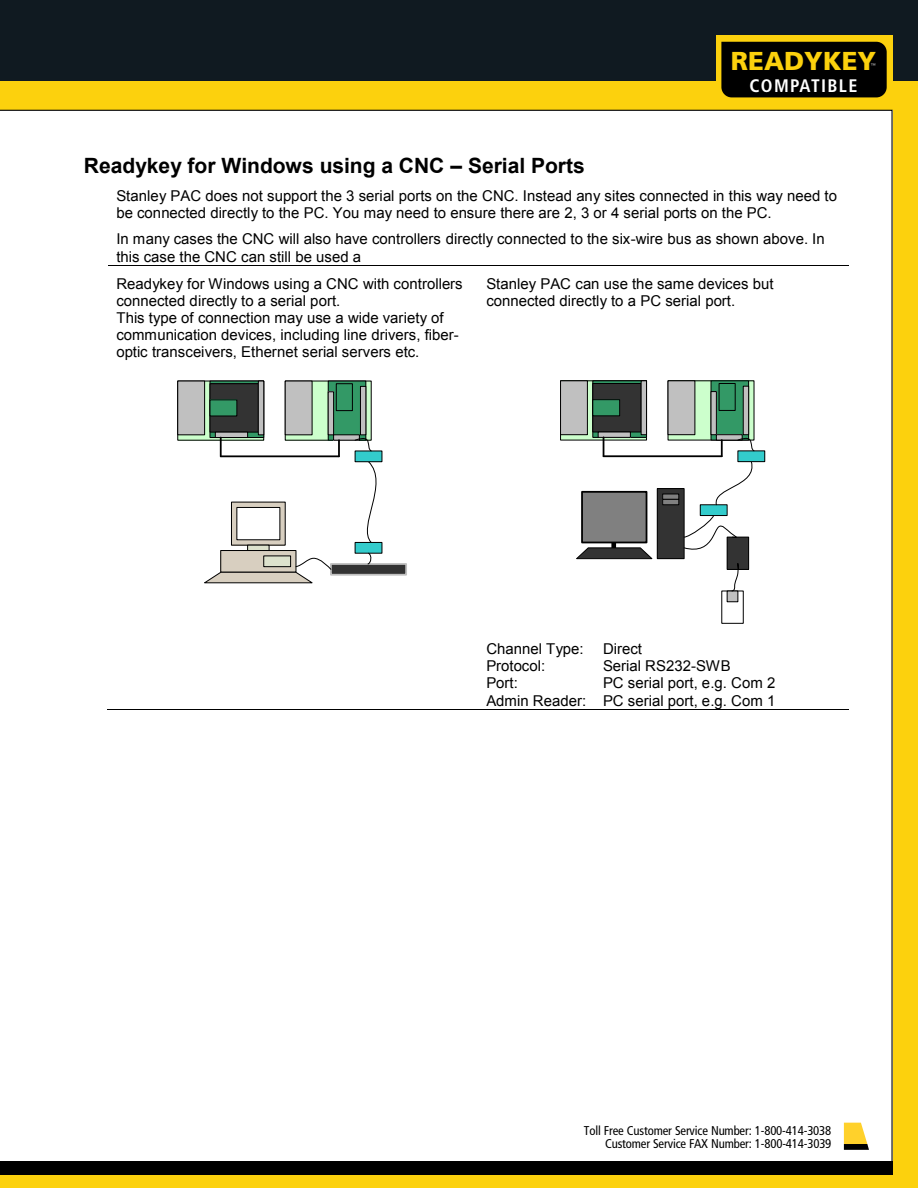
<style>
.page{position:relative;width:918px;height:1188px;background:#fff}
.page>*{position:absolute;margin:0;border:0;box-sizing:border-box;transform-origin:0 0}
.t1{font:900 25.95px "Frutiger";color:#fcd10d}
.t2{font:700 21px "Arial";letter-spacing:-.005em;color:#000}
.t3{font:700 condensed 18.15px "Frutiger";letter-spacing:.075em;color:#fff}
.t4{font:15px/17.2px "Arial";color:#000}
.t5{font:condensed 12.75px/13.5px "Frutiger";letter-spacing:-.015em;color:#000;text-align:right}
.t6{font:300 condensed 5.25px "Frutiger";color:#fff}
</style>
<div class="page">
<div style="left:0;top:0;width:918px;height:84px;background:#101a21"></div>
<div style="left:0;top:81px;width:918px;height:1107px;background:#fcd10d"></div>
<div style="left:0;top:110px;width:893px;height:1051px;background:#fff"></div>
<div style="left:716px;top:35px;width:177px;height:66px;background:#fcd10d"></div>
<div style="left:0;top:1161px;width:893px;height:13px;background:#000"></div>
<svg style="left:844px;top:1123px;width:25px;height:27px"></svg>
<div style="left:721px;top:42px;width:166px;height:55px;background:#000"></div>
<div style="left:38px;top:130px;width:825px;height:958px;background:#fff"></div>
<hr style="left:108px;top:265px;width:370px;height:1px;background:#000">
<hr style="left:479px;top:265px;width:369px;height:1px;background:#000">
<svg style="left:233px;top:504px;width:50px;height:39px"></svg>
<div style="left:248px;top:545px;width:21px;height:6px;background:#dde2cd"></div>
<svg style="left:221px;top:551px;width:75px;height:21px"></svg>
<div style="left:221px;top:550px;width:75px;height:22px;border:1px solid #000"></div>
<div style="left:237px;top:507px;width:43px;height:33px;background:#fff"></div>
<div style="left:237px;top:507px;width:43px;height:33px;border:1px solid #000"></div>
<svg style="left:180px;top:383px;width:30px;height:55px"></svg>
<div style="left:178px;top:381px;width:27px;height:54px;background:#c0c0c0"></div>
<div style="left:178px;top:381px;width:27px;height:54px;border:1px solid #000"></div>
<svg style="left:212px;top:383px;width:50px;height:53px"></svg>
<div style="left:210px;top:381px;width:54px;height:57px;border:1px solid #000"></div>
<div style="left:210px;top:384px;width:48px;height:48px;background:#333"></div>
<div style="left:210px;top:384px;width:49px;height:48px;border:1px solid #000"></div>
<div style="left:258px;top:381px;width:6px;height:54px;background:#c0c0c0"></div>
<div style="left:258px;top:381px;width:6px;height:54px;border:1px solid #000"></div>
<div style="left:215px;top:432px;width:33px;height:6px;background:#c0c0c0"></div>
<div style="left:215px;top:432px;width:33px;height:6px;border:1px solid #000"></div>
<div style="left:210px;top:400px;width:27px;height:16px;background:#396"></div>
<svg style="left:287px;top:383px;width:82px;height:55px"></svg>
<div style="left:285px;top:381px;width:27px;height:54px;background:#c0c0c0"></div>
<div style="left:285px;top:381px;width:27px;height:54px;border:1px solid #000"></div>
<div style="left:328px;top:381px;width:38px;height:59px;background:#396"></div>
<div style="left:328px;top:381px;width:38px;height:59px;border:1px solid #000"></div>
<div style="left:360px;top:386px;width:6px;height:49px;background:#c0c0c0"></div>
<div style="left:360px;top:386px;width:6px;height:49px;border:1px solid #000"></div>
<div style="left:328px;top:392px;width:6px;height:43px;background:#c0c0c0"></div>
<div style="left:328px;top:392px;width:6px;height:43px;border:1px solid #000"></div>
<div style="left:336px;top:384px;width:17px;height:27px;border:1px solid #000"></div>
<div style="left:334px;top:435px;width:25px;height:5px;background:#c0c0c0"></div>
<hr style="left:221px;top:455px;width:118px;height:2px;background:#000">
<svg style="left:220px;top:438px;width:2px;height:18px"></svg>
<svg style="left:338px;top:440px;width:2px;height:16px"></svg>
<div style="left:331px;top:564px;width:75px;height:11px;background:#333"></div>
<div style="left:330px;top:563px;width:77px;height:13px;border:2px solid #c0c0c0"></div>
<svg style="left:204px;top:558px;width:127px;height:25px"></svg>
<div style="left:355px;top:542px;width:27px;height:11px;background:#3cc"></div>
<svg style="left:368px;top:553px;width:4px;height:11px"></svg>
<svg style="left:357px;top:461px;width:26px;height:82px"></svg>
<div style="left:355px;top:451px;width:27px;height:11px;background:#3cc"></div>
<div style="left:355px;top:451px;width:27px;height:11px;border:1px solid #000"></div>
<svg style="left:355px;top:434px;width:19px;height:17px"></svg>
<svg style="left:562px;top:383px;width:31px;height:55px"></svg>
<div style="left:561px;top:381px;width:26px;height:54px;background:#c0c0c0"></div>
<div style="left:560px;top:381px;width:28px;height:54px;border:1px solid #000"></div>
<div style="left:593px;top:381px;width:54px;height:57px;border:1px solid #000"></div>
<div style="left:593px;top:383px;width:48px;height:49px;background:#333"></div>
<div style="left:593px;top:383px;width:48px;height:49px;border:1px solid #000"></div>
<div style="left:641px;top:381px;width:6px;height:54px;background:#c0c0c0"></div>
<div style="left:641px;top:381px;width:6px;height:54px;border:1px solid #000"></div>
<div style="left:598px;top:432px;width:32px;height:5px;background:#c0c0c0"></div>
<div style="left:598px;top:432px;width:33px;height:6px;border:1px solid #000"></div>
<div style="left:593px;top:400px;width:27px;height:16px;background:#396"></div>
<div style="left:593px;top:399px;width:27px;height:17px;border:1px solid #000"></div>
<svg style="left:670px;top:383px;width:82px;height:55px"></svg>
<div style="left:668px;top:381px;width:27px;height:54px;background:#c0c0c0"></div>
<div style="left:711px;top:381px;width:38px;height:59px;background:#396"></div>
<div style="left:743px;top:386px;width:6px;height:49px;background:#c0c0c0"></div>
<div style="left:743px;top:386px;width:6px;height:49px;border:1px solid #000"></div>
<div style="left:711px;top:392px;width:5px;height:43px;background:#c0c0c0"></div>
<div style="left:711px;top:391px;width:6px;height:44px;border:1px solid #000"></div>
<div style="left:719px;top:383px;width:16px;height:28px;border:1px solid #000"></div>
<hr style="left:604px;top:455px;width:118px;height:2px;background:#000">
<svg style="left:603px;top:437px;width:1px;height:19px"></svg>
<div style="left:657px;top:489px;width:27px;height:70px;background:#333"></div>
<div style="left:657px;top:488px;width:27px;height:71px;border:1px solid #000"></div>
<div style="left:663px;top:494px;width:16px;height:5px;background:#808080"></div>
<div style="left:662px;top:494px;width:17px;height:6px;border:1px solid #000"></div>
<div style="left:663px;top:499px;width:16px;height:6px;background:#808080"></div>
<div style="left:662px;top:499px;width:17px;height:6px;border:1px solid #000"></div>
<div style="left:611px;top:537px;width:5px;height:16px;background:#000"></div>
<div style="left:582px;top:492px;width:65px;height:50px;background:#808080"></div>
<div style="left:581px;top:491px;width:66px;height:52px;border:2px solid #000"></div>
<svg style="left:576px;top:547px;width:77px;height:12px"></svg>
<div style="left:700px;top:505px;width:27px;height:11px;background:#3cc"></div>
<div style="left:738px;top:451px;width:27px;height:11px;background:#3cc"></div>
<div style="left:738px;top:451px;width:27px;height:11px;border:1px solid #000"></div>
<svg style="left:712px;top:433px;width:46px;height:72px"></svg>
<div style="left:727px;top:537px;width:22px;height:32px;background:#333"></div>
<div style="left:727px;top:537px;width:22px;height:33px;border:1px solid #000"></div>
<div style="left:727px;top:591px;width:11px;height:11px;background:#c0c0c0"></div>
<div style="left:727px;top:591px;width:11px;height:11px;border:1px solid #000"></div>
<svg style="left:732px;top:563px;width:7px;height:28px"></svg>
<svg style="left:684px;top:515px;width:56px;height:37px"></svg>
<hr style="left:107px;top:709px;width:371px;height:1px;background:#000">
<hr style="left:478px;top:709px;width:370px;height:1px;background:#000">
<h1 class="t1" style="left:731px;top:50px;width:147px">READYKEY</h1>
<p class="t6" style="left:871px;top:63px;width:7px">™</p>
<p class="t3" style="left:750px;top:78px;width:109px">COMPATIBLE</p>
<h2 class="t2" style="left:84px;top:154px;width:502px">Readykey for Windows using a CNC Serial Ports</h2>
<p class="t4" style="left:116px;top:187px;width:722px">Stanley PAC does not support the 3 serial ports on the CNC. Instead any sites connected in this way need to be connected directly to the PC. You may need to ensure there are 2, 3 or 4 serial ports on the PC.</p>
<p class="t4" style="left:116px;top:230px;width:710px">In many cases the CNC will also have controllers directly connected to the six-wire bus as shown above. In this case the CNC can still be used a</p>
<p class="t4" style="left:116px;top:275px;width:348px">Readykey for Windows using a CNC with controllers connected directly to a serial port.<br>This type of connection may use a wide variety of communication devices, including line drivers, fiber&shy;optic transceivers, Ethernet serial servers etc.</p>
<p class="t4" style="left:486px;top:275px;width:289px">Stanley PAC can use the same devices but connected directly to a PC serial port.</p>
<p class="t4" style="left:486px;top:640px;width:99px">Channel Type:</p>
<p class="t4" style="left:603px;top:640px;width:41px">Direct</p>
<p class="t4" style="left:486px;top:657px;width:61px">Protocol:</p>
<p class="t4" style="left:603px;top:657px;width:129px">Serial RS232-SWB</p>
<p class="t4" style="left:486px;top:675px;width:33px">Port:</p>
<p class="t4" style="left:486px;top:675px;width:291px;text-align:right">PC serial port, e.g. Com 2<br>Admin Reader: PC serial port, e.g. Com 1</p>
<p class="t5" style="left:584px;top:1125px;width:249px">Toll Free Customer Service Number: 1-800-414-3038<br>Customer Service FAX Number: 1-800-414-3039</p>
</div>
